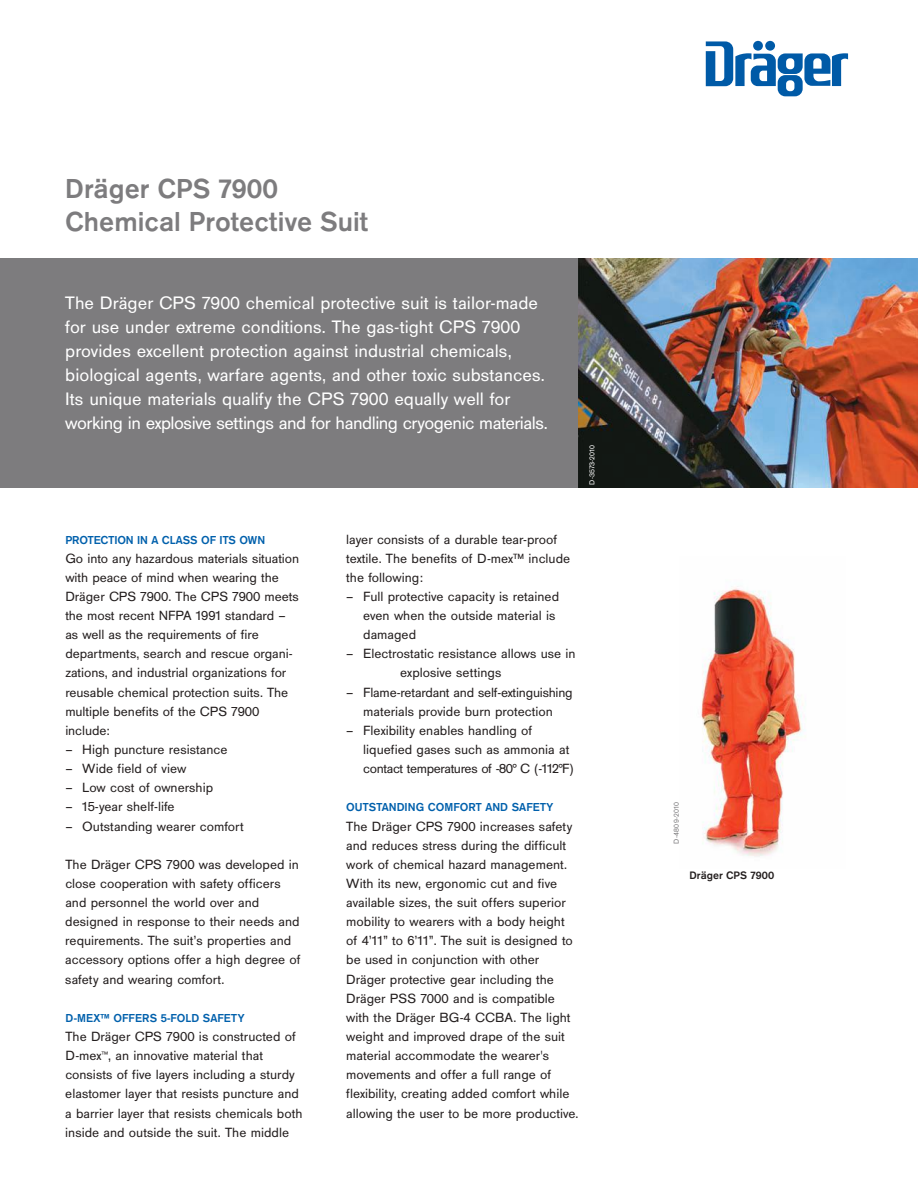
<style>
.page{position:relative;width:918px;height:1188px;background:#fff}
.page>*{position:absolute;margin:0;border:0;box-sizing:border-box;transform-origin:0 0}
.t1{font:700 28.5px/33px "Draeger San";color:#7d7c7e}
.t2{font:18.75px/24px "Draeger San";color:#fff}
.t3{font:13.8px/19.2px "Draeger San";color:#241f1f}
.t4{font:700 12px "Draeger San";color:#0060ac}
.t5{font:700 11.25px "Draeger San";color:#241f1f}
.t6{font:7.5px "Draeger San";letter-spacing:.025em;color:#7d7c7e}
.t7{font:7.5px "Draeger San";color:#fff}
</style>
<div class="page">
<div style="left:0;top:258px;width:582px;height:230px;background:#7d7c7e"></div>
<svg style="left:706px;top:41px;width:142px;height:55px"></svg>
<img style="left:578px;top:258px;width:340px;height:230px">
<img style="left:701px;top:587px;width:104px;height:270px">
<h1 class="t1" style="left:65px;top:172px;width:305px">Dräger CPS 7900<br>Chemical Protective Suit</h1>
<p class="t2" style="left:65px;top:291px;width:484px">The Dräger CPS 7900 chemical protective suit is tailor-made for use under extreme conditions. The gas-tight CPS 7900 provides excellent protection against industrial chemicals, biological agents, warfare agents, and other toxic substances.<br>Its unique materials qualify the CPS 7900 equally well for working in explosive settings and for handling cryogenic materials.</p>
<p class="t7" style="left:587px;top:484px;width:41px;rotate:-90deg">D-3573-2010</p>
<p class="t4" style="left:65px;top:532px;width:201px">PROTECTION IN A CLASS OF ITS OWN</p>
<p class="t3" style="left:65px;top:548px;width:235px">Go into any hazardous materials situation with peace of mind when wearing the Dräger CPS 7900. The CPS 7900 meets the most recent NFPA 1991 standard – as well as the requirements of fire departments, search and rescue organi&shy;zations, and industrial organizations for reusable chemical protection suits. The multiple benefits of the CPS 7900 include:</p>
<p class="t3" style="left:65px;top:740px;width:164px">– High puncture resistance</p>
<p class="t3" style="left:65px;top:759px;width:123px">– Wide field of view</p>
<p class="t3" style="left:65px;top:778px;width:149px">– Low cost of ownership</p>
<p class="t3" style="left:65px;top:797px;width:111px">– 15-year shelf-life</p>
<p class="t3" style="left:65px;top:816px;width:180px">– Outstanding wearer comfort</p>
<p class="t3" style="left:65px;top:854px;width:237px">The Dräger CPS 7900 was developed in close cooperation with safety officers and personnel the world over and designed in response to their needs and requirements. The suit’s properties and accessory options offer a high degree of safety and wearing comfort.</p>
<p class="t4" style="left:65px;top:1011px;width:181px">D-MEX™ OFFERS 5-FOLD SAFETY</p>
<p class="t3" style="left:65px;top:1027px;width:239px">The Dräger CPS 7900 is constructed of D-mex<sup>™</sup>, an innovative material that consists of five layers including a sturdy elastomer layer that resists puncture and a barrier layer that resists chemicals both inside and outside the suit. The middle</p>
<p class="t3" style="left:346px;top:529px;width:225px">layer consists of a durable tear-proof textile. The benefits of D-mex™ include the following:</p>
<p class="t3" style="left:363px;top:587px;width:197px;text-indent:-17px">– Full protective capacity is retained even when the outside material is damaged</p>
<p class="t3" style="left:400px;top:644px;width:177px;text-indent:-54px">– Electrostatic resistance allows use in explosive settings</p>
<p class="t3" style="left:346px;top:682px;width:228px;text-align:center">– Flame-retardant and self-extinguishing materials provide burn protection</p>
<p class="t3" style="left:363px;top:721px;width:213px;text-indent:-17px">– Flexibility enables handling of liquefied gases such as ammonia at contact temperatures of -80° C (-112°F)</p>
<p class="t4" style="left:346px;top:800px;width:209px">OUTSTANDING COMFORT AND SAFETY</p>
<p class="t3" style="left:346px;top:816px;width:234px">The Dräger CPS 7900 increases safety and reduces stress during the difficult work of chemical hazard management.<br>With its new, ergonomic cut and five available sizes, the suit offers superior mobility to wearers with a body height of 4’11” to 6’11”. The suit is designed to be used in conjunction with other Dräger protective gear including the Dräger PSS 7000 and is compatible with the Dräger BG-4 CCBA. The light weight and improved drape of the suit material accommodate the wearer's movements and offer a full range of flexibility, creating added comfort while allowing the user to be more productive.</p>
<p class="t6" style="left:672px;top:844px;width:43px;rotate:-90deg">D-4809-2010</p>
<p class="t5" style="left:690px;top:868px;width:86px">Dräger CPS 7900</p>
</div>
